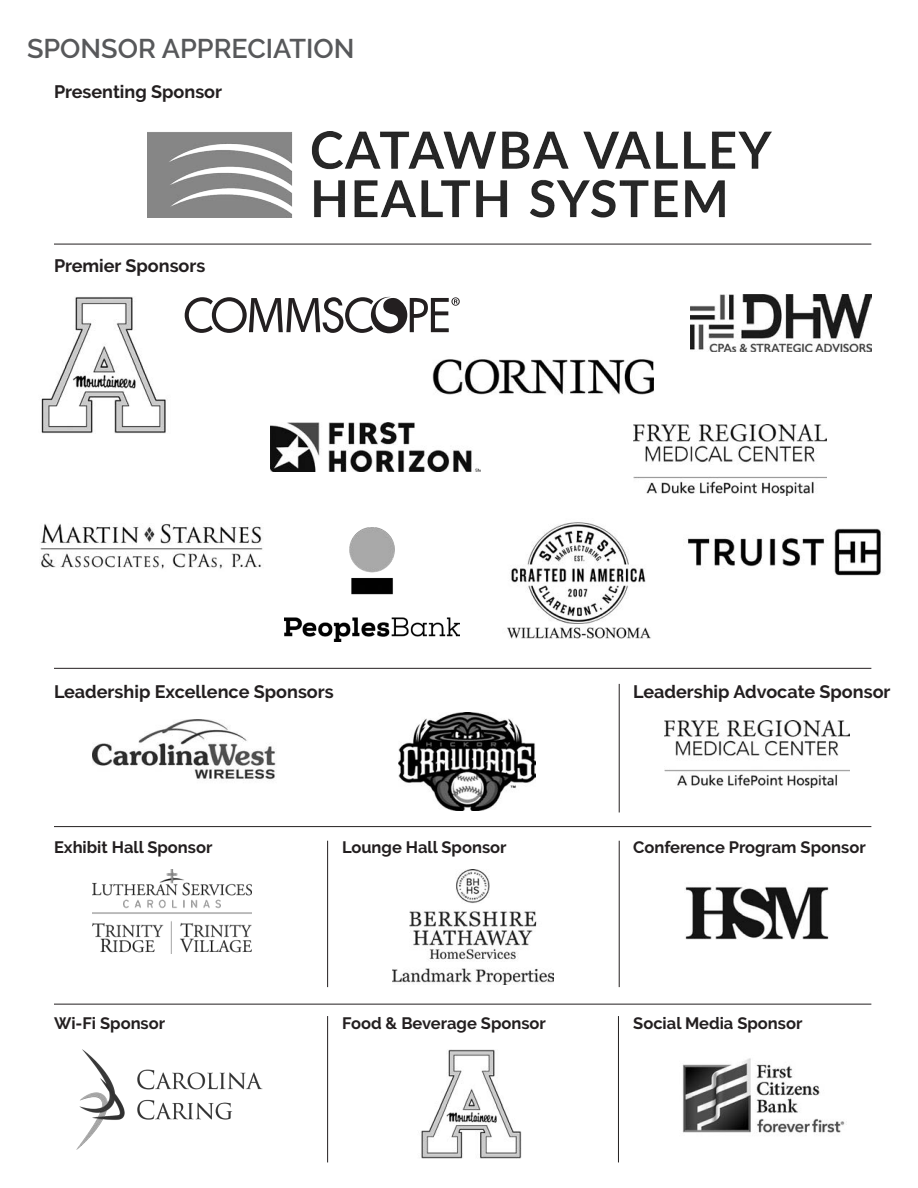
<style>
.page{position:relative;width:918px;height:1188px;background:#fff}
.page>*{position:absolute;margin:0;border:0;box-sizing:border-box;transform-origin:0 0}
.t1{font:600 27px "Raleway";color:#57585a}
.t2{font:700 18px "Raleway";color:#231f20}
.t3{font:700 16.5px "Raleway";color:#231f20}
</style>
<div class="page">
<img style="left:148px;top:132px;width:624px;height:86px">
<img style="left:392px;top:869px;width:162px;height:115px">
<img style="left:93px;top:869px;width:158px;height:84px">
<img style="left:421px;top:1050px;width:101px;height:109px">
<img style="left:41px;top:297px;width:144px;height:136px">
<img style="left:682px;top:1058px;width:163px;height:75px">
<img style="left:77px;top:1050px;width:186px;height:99px">
<img style="left:685px;top:886px;width:144px;height:54px">
<img style="left:665px;top:720px;width:184px;height:68px">
<img style="left:93px;top:720px;width:183px;height:60px">
<img style="left:399px;top:712px;width:137px;height:99px">
<img style="left:690px;top:294px;width:181px;height:57px">
<img style="left:271px;top:423px;width:209px;height:49px">
<img style="left:634px;top:424px;width:193px;height:71px">
<img style="left:40px;top:524px;width:223px;height:45px">
<img style="left:285px;top:528px;width:174px;height:114px">
<img style="left:507px;top:522px;width:144px;height:117px">
<img style="left:687px;top:528px;width:194px;height:48px">
<img style="left:432px;top:359px;width:222px;height:36px">
<svg style="left:185px;top:297px;width:275px;height:36px"></svg>
<hr style="left:54px;top:244px;width:817px;height:1px;background:#231f20">
<hr style="left:54px;top:668px;width:817px;height:1px;background:#231f20">
<hr style="left:54px;top:826px;width:817px;height:1px;background:#231f20">
<hr style="left:54px;top:1004px;width:817px;height:1px;background:#231f20">
<hr style="left:619px;top:684px;width:1px;height:128px;background:#231f20">
<hr style="left:619px;top:841px;width:1px;height:146px;background:#231f20">
<hr style="left:327px;top:841px;width:1px;height:146px;background:#231f20">
<hr style="left:327px;top:1016px;width:1px;height:146px;background:#231f20">
<hr style="left:618px;top:1016px;width:1px;height:146px;background:#231f20">
<p class="t1" style="left:27px;top:33px;width:329px">SPONSOR APPRECIATION</p>
<p class="t2" style="left:54px;top:81px;width:170px">Presenting Sponsor</p>
<p class="t2" style="left:54px;top:255px;width:153px">Premier Sponsors</p>
<p class="t2" style="left:54px;top:681px;width:281px">Leadership Excellence Sponsors</p>
<p class="t2" style="left:633px;top:681px;width:259px">Leadership Advocate Sponsor</p>
<p class="t3" style="left:54px;top:838px;width:160px">Exhibit Hall Sponsor</p>
<p class="t3" style="left:342px;top:838px;width:166px">Lounge Hall Sponsor</p>
<p class="t3" style="left:633px;top:838px;width:234px">Conference Program Sponsor</p>
<p class="t3" style="left:54px;top:1014px;width:113px">Wi-Fi Sponsor</p>
<p class="t3" style="left:342px;top:1014px;width:205px">Food &amp; Beverage Sponsor</p>
<p class="t3" style="left:633px;top:1014px;width:171px">Social Media Sponsor</p>
</div>
